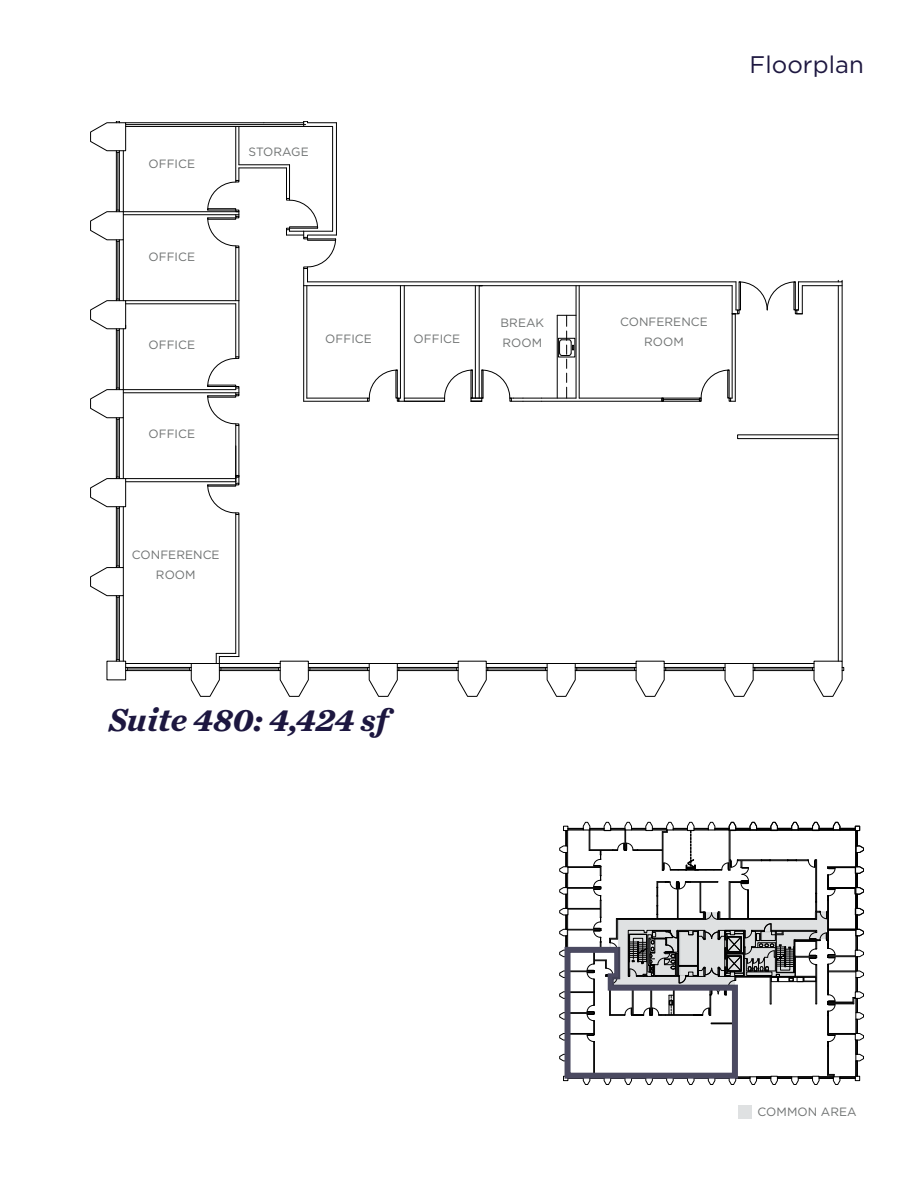
<style>
.page{position:relative;width:918px;height:1188px;background:#fff}
.page>*{position:absolute;margin:0;border:0;box-sizing:border-box;transform-origin:0 0}
.t1{font:italic 700 33px "Chronicle Text G2";color:#1d1740}
.t2{font:24px "Gotham";letter-spacing:.005em;color:#1d1740}
.t3{font:12px/20.2px "Gotham";letter-spacing:.005em;color:#6e7171;text-align:center}
</style>
<div class="page">
<hr style="left:126px;top:124px;width:180px;height:1px;background:#000">
<hr style="left:123px;top:329px;width:1px;height:61px;background:#000">
<hr style="left:123px;top:596px;width:1px;height:65px;background:#000">
<hr style="left:116px;top:597px;width:1px;height:63px;background:#000">
<hr style="left:119px;top:597px;width:1px;height:63px;background:#000">
<hr style="left:117px;top:597px;width:1px;height:63px;background:#000">
<hr style="left:123px;top:507px;width:1px;height:61px;background:#000">
<hr style="left:116px;top:508px;width:1px;height:58px;background:#000">
<hr style="left:119px;top:508px;width:1px;height:58px;background:#000">
<hr style="left:117px;top:508px;width:1px;height:58px;background:#000">
<hr style="left:123px;top:418px;width:1px;height:61px;background:#000">
<hr style="left:116px;top:419px;width:1px;height:58px;background:#000">
<hr style="left:119px;top:419px;width:1px;height:58px;background:#000">
<hr style="left:117px;top:419px;width:1px;height:58px;background:#000">
<svg style="left:90px;top:566px;width:34px;height:32px"></svg>
<svg style="left:90px;top:477px;width:37px;height:32px"></svg>
<svg style="left:90px;top:388px;width:34px;height:32px"></svg>
<hr style="left:126px;top:663px;width:65px;height:1px;background:#000">
<hr style="left:127px;top:667px;width:63px;height:1px;background:#000">
<hr style="left:127px;top:670px;width:63px;height:1px;background:#000">
<hr style="left:127px;top:669px;width:63px;height:1px;background:#000">
<svg style="left:116px;top:659px;width:12px;height:12px"></svg>
<div style="left:107px;top:661px;width:19px;height:19px;border:1px solid #000"></div>
<hr style="left:219px;top:663px;width:61px;height:1px;background:#000">
<hr style="left:221px;top:667px;width:58px;height:1px;background:#000">
<hr style="left:221px;top:670px;width:58px;height:1px;background:#000">
<hr style="left:221px;top:669px;width:58px;height:1px;background:#000">
<hr style="left:308px;top:663px;width:61px;height:1px;background:#000">
<hr style="left:310px;top:667px;width:58px;height:1px;background:#000">
<hr style="left:310px;top:670px;width:58px;height:1px;background:#000">
<hr style="left:310px;top:669px;width:58px;height:1px;background:#000">
<svg style="left:278px;top:660px;width:32px;height:37px"></svg>
<hr style="left:397px;top:663px;width:61px;height:1px;background:#000">
<hr style="left:399px;top:667px;width:58px;height:1px;background:#000">
<hr style="left:399px;top:670px;width:58px;height:1px;background:#000">
<hr style="left:399px;top:669px;width:58px;height:1px;background:#000">
<hr style="left:486px;top:663px;width:61px;height:1px;background:#000">
<hr style="left:488px;top:667px;width:58px;height:1px;background:#000">
<hr style="left:488px;top:670px;width:58px;height:1px;background:#000">
<hr style="left:488px;top:669px;width:58px;height:1px;background:#000">
<hr style="left:575px;top:663px;width:61px;height:1px;background:#000">
<hr style="left:577px;top:667px;width:58px;height:1px;background:#000">
<hr style="left:577px;top:670px;width:58px;height:1px;background:#000">
<hr style="left:577px;top:669px;width:58px;height:1px;background:#000">
<svg style="left:367px;top:663px;width:32px;height:34px"></svg>
<svg style="left:545px;top:663px;width:32px;height:34px"></svg>
<svg style="left:456px;top:660px;width:32px;height:37px"></svg>
<svg style="left:90px;top:122px;width:37px;height:31px"></svg>
<hr style="left:116px;top:330px;width:1px;height:58px;background:#000">
<hr style="left:119px;top:330px;width:1px;height:58px;background:#000">
<hr style="left:117px;top:330px;width:1px;height:58px;background:#000">
<hr style="left:123px;top:240px;width:1px;height:61px;background:#000">
<hr style="left:116px;top:241px;width:1px;height:58px;background:#000">
<hr style="left:119px;top:241px;width:1px;height:58px;background:#000">
<hr style="left:117px;top:241px;width:1px;height:58px;background:#000">
<svg style="left:90px;top:299px;width:37px;height:32px"></svg>
<svg style="left:90px;top:210px;width:34px;height:32px"></svg>
<hr style="left:123px;top:151px;width:1px;height:61px;background:#000">
<hr style="left:116px;top:152px;width:1px;height:58px;background:#000">
<hr style="left:119px;top:152px;width:1px;height:58px;background:#000">
<hr style="left:117px;top:152px;width:1px;height:58px;background:#000">
<hr style="left:753px;top:663px;width:61px;height:1px;background:#000">
<hr style="left:755px;top:667px;width:58px;height:1px;background:#000">
<hr style="left:755px;top:670px;width:58px;height:1px;background:#000">
<hr style="left:755px;top:669px;width:58px;height:1px;background:#000">
<svg style="left:812px;top:660px;width:32px;height:37px"></svg>
<hr style="left:664px;top:663px;width:61px;height:1px;background:#000">
<hr style="left:666px;top:667px;width:58px;height:1px;background:#000">
<hr style="left:666px;top:670px;width:58px;height:1px;background:#000">
<hr style="left:666px;top:669px;width:58px;height:1px;background:#000">
<svg style="left:634px;top:660px;width:32px;height:37px"></svg>
<svg style="left:723px;top:663px;width:32px;height:34px"></svg>
<hr style="left:576px;top:286px;width:1px;height:112px;background:#000">
<hr style="left:579px;top:286px;width:1px;height:112px;background:#000">
<hr style="left:126px;top:126px;width:178px;height:1px;background:#000">
<hr style="left:126px;top:122px;width:138px;height:1px;background:#000">
<hr style="left:336px;top:123px;width:1px;height:112px;background:#000">
<hr style="left:332px;top:126px;width:1px;height:105px;background:#000">
<hr style="left:308px;top:281px;width:428px;height:1px;background:#000">
<hr style="left:304px;top:285px;width:428px;height:1px;background:#000">
<hr style="left:235px;top:304px;width:1px;height:53px;background:#000">
<hr style="left:238px;top:301px;width:1px;height:56px;background:#000">
<hr style="left:235px;top:426px;width:1px;height:53px;background:#000">
<hr style="left:238px;top:426px;width:1px;height:50px;background:#000">
<hr style="left:235px;top:514px;width:1px;height:139px;background:#000">
<hr style="left:238px;top:514px;width:1px;height:143px;background:#000">
<svg style="left:189px;top:653px;width:50px;height:44px"></svg>
<hr style="left:123px;top:389px;width:113px;height:1px;background:#000">
<hr style="left:123px;top:392px;width:116px;height:1px;background:#000">
<hr style="left:126px;top:478px;width:110px;height:1px;background:#000">
<hr style="left:126px;top:481px;width:110px;height:1px;background:#000">
<hr style="left:303px;top:286px;width:1px;height:115px;background:#000">
<hr style="left:306px;top:286px;width:1px;height:112px;background:#000">
<hr style="left:304px;top:401px;width:64px;height:1px;background:#000">
<hr style="left:399px;top:401px;width:46px;height:1px;background:#000">
<hr style="left:307px;top:398px;width:61px;height:1px;background:#000">
<hr style="left:542px;top:401px;width:120px;height:1px;background:#000">
<hr style="left:542px;top:398px;width:34px;height:1px;background:#000">
<hr style="left:579px;top:398px;width:83px;height:1px;background:#000">
<hr style="left:838px;top:286px;width:1px;height:375px;background:#000">
<hr style="left:842px;top:282px;width:1px;height:379px;background:#000">
<svg style="left:207px;top:356px;width:32px;height:70px"></svg>
<hr style="left:126px;top:300px;width:113px;height:1px;background:#000">
<hr style="left:126px;top:303px;width:110px;height:1px;background:#000">
<hr style="left:235px;top:248px;width:1px;height:53px;background:#000">
<hr style="left:238px;top:248px;width:1px;height:53px;background:#000">
<hr style="left:123px;top:214px;width:116px;height:1px;background:#000">
<hr style="left:123px;top:211px;width:116px;height:1px;background:#000">
<svg style="left:557px;top:315px;width:19px;height:83px"></svg>
<svg style="left:263px;top:122px;width:73px;height:5px"></svg>
<hr style="left:238px;top:126px;width:1px;height:39px;background:#000">
<hr style="left:235px;top:126px;width:1px;height:54px;background:#000">
<hr style="left:289px;top:165px;width:1px;height:33px;background:#000">
<svg style="left:207px;top:168px;width:32px;height:80px"></svg>
<svg style="left:286px;top:198px;width:51px;height:88px"></svg>
<hr style="left:239px;top:164px;width:51px;height:1px;background:#000">
<hr style="left:404px;top:286px;width:1px;height:112px;background:#000">
<hr style="left:400px;top:286px;width:1px;height:112px;background:#000">
<hr style="left:479px;top:286px;width:1px;height:112px;background:#000">
<hr style="left:475px;top:286px;width:1px;height:112px;background:#000">
<div style="left:737px;top:434px;width:102px;height:5px;border:1px solid #000"></div>
<hr style="left:239px;top:167px;width:48px;height:1px;background:#000">
<hr style="left:664px;top:399px;width:35px;height:1px;background:#000">
<hr style="left:286px;top:168px;width:1px;height:30px;background:#000">
<svg style="left:367px;top:369px;width:34px;height:33px"></svg>
<svg style="left:699px;top:280px;width:144px;height:122px"></svg>
<svg style="left:207px;top:475px;width:32px;height:40px"></svg>
<div style="left:404px;top:398px;width:41px;height:4px;border:1px solid #000"></div>
<svg style="left:444px;top:369px;width:98px;height:33px"></svg>
<svg style="left:559px;top:822px;width:305px;height:263px"></svg>
<div style="left:738px;top:1105px;width:13px;height:13px;background:#dfe1e2"></div>
<p class="t3" style="left:149px;top:154px;width:48px">OFFICE</p>
<p class="t3" style="left:149px;top:247px;width:48px">OFFICE</p>
<p class="t3" style="left:149px;top:335px;width:48px">OFFICE</p>
<p class="t3" style="left:149px;top:423px;width:48px">OFFICE</p>
<p class="t3" style="left:248px;top:141px;width:62px">STORAGE</p>
<p class="t3" style="left:325px;top:328px;width:48px">OFFICE</p>
<p class="t3" style="left:414px;top:328px;width:48px">OFFICE</p>
<p class="t3" style="left:501px;top:312px;width:45px;text-align:left">BREAK<br>ROOM</p>
<p class="t3" style="left:132px;top:544px;width:89px">CONFERENCE<br>ROOM</p>
<h1 class="t1" style="left:108px;top:693px;width:281px">Suite 480: 4,424 sf</h1>
<h2 class="t2" style="left:750px;top:49px;width:116px">Floorplan</h2>
<p class="t3" style="left:620px;top:311px;width:89px">CONFERENCE<br>ROOM</p>
<p class="t3" style="left:758px;top:1101px;width:101px">COMMON AREA</p>
</div>
